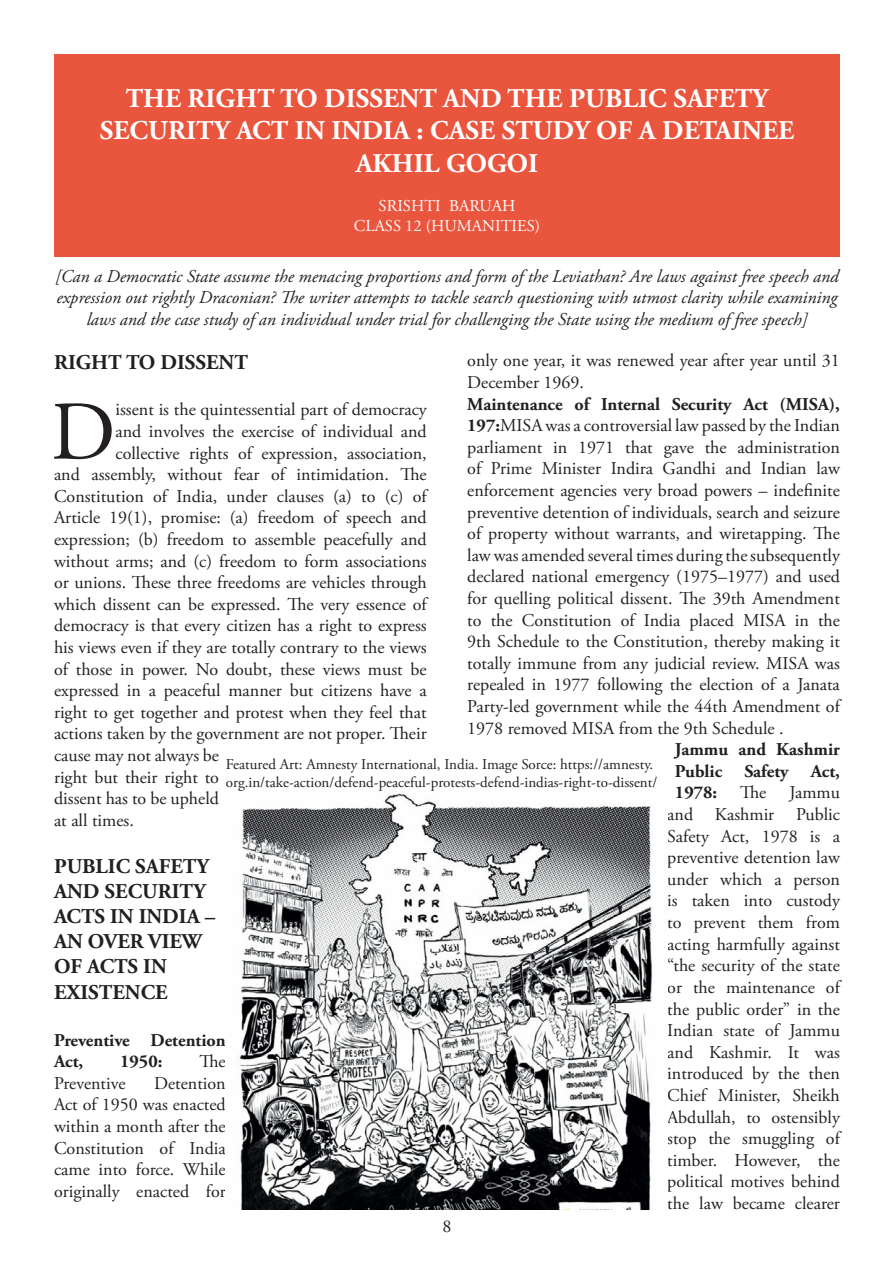
<style>
.page{position:relative;width:894px;height:1264px;background:#fff}
.page>*{position:absolute;margin:0;border:0;box-sizing:border-box;transform-origin:0 0}
.Drop_Caps{font:83.1px "Adobe Garamond Pro";color:#231f20}
.NAME{font:700 27px/32.4px "Adobe Garamond Pro";color:#fff;text-align:center}
.Sub_heading{font:700 21px/25.2px "Adobe Garamond Pro";color:#231f20}
.Body_copy{font:18px/21.6px "Adobe Garamond Pro";color:#231f20;text-align:justify}
.Drop_Caps-2{font:18px "Adobe Garamond Pro";color:#231f20}
.Abstract{font:italic 18px/21.6px "Adobe Garamond Pro";color:#231f20;text-align:center}
.Body_copy-2{font:700 18px/21.6px "Adobe Garamond Pro";color:#231f20}
.NAME-2{font:16.5px "Adobe Garamond Pro";color:#fff}
.t1{font:15px/18px "Adobe Garamond Pro";color:#231f20}
.s1{font-weight:700}
</style>
<div class="page">
<div style="left:54px;top:54px;width:785px;height:202px;background:#ea553e"></div>
<img style="left:239px;top:793px;width:413px;height:417px">
<p class="NAME" style="left:100px;top:82px;width:695px">THE RIGHT TO DISSENT AND THE PUBLIC SAFETY<br>SECURITY ACT IN INDIA : CASE STUDY OF A DETAINEE<br>AKHIL GOGOI</p>
<p class="NAME-2" style="left:378px;top:196px;width:138px">SRISHTI BARUAH</p>
<p class="NAME-2" style="left:354px;top:216px;width:188px">CLASS 12 (HUMANITIES)</p>
<p class="Abstract" style="left:55px;top:266px;width:784px">[Can a Democratic State assume the menacing proportions and form of the Leviathan? Are laws against free speech and expression out rightly Draconian? The writer attempts to tackle search questioning with utmost clarity while examining laws and the case study of an individual under trial for challenging the State using the medium of free speech]</p>
<p class="Body_copy" style="left:467px;top:350px;width:374px">only one year, it was renewed year after year until 31<br>December 1969.</p>
<p class="Body_copy" style="left:467px;top:394px;width:374px"><span class="s1">Maintenance of Internal Security Act (MISA), 197:</span>MISA was a controversial law passed by the Indian parliament in 1971 that gave the administration of Prime Minister Indira Gandhi and Indian law enforcement agencies very broad powers – indefinite preventive detention of individuals, search and seizure of property without warrants, and wiretapping. The law was amended several times during the subsequently declared national emergency (1975–1977) and used for quelling political dissent. The 39th Amendment to the Constitution of India placed MISA in the 9th Schedule to the Constitution, thereby making it totally immune from any judicial review. MISA was repealed in 1977 following the election of a Janata Party-led government while the 44th Amendment of 1978 removed MISA from the 9th Schedule .</p>
<p class="Body_copy-2" style="left:674px;top:739px;width:166px;text-align:justify">Jammu and Kashmir Public Safety Act, 1978:</p>
<p class="Sub_heading" style="left:54px;top:350px;width:195px">RIGHT TO DISSENT</p>
<p class="Drop_Caps" style="left:51px;top:382px;width:66px">D</p>
<p class="Drop_Caps-2" style="left:115px;top:399px;width:312px">issent is the quintessential part of democracy</p>
<p class="Drop_Caps-2" style="left:115px;top:420px;width:312px">and involves the exercise of individual and</p>
<p class="Drop_Caps-2" style="left:115px;top:442px;width:312px">collective rights of expression, association,</p>
<p class="Drop_Caps-2" style="left:54px;top:463px;width:374px">and assembly, without fear of intimidation. The</p>
<p class="Drop_Caps-2" style="left:54px;top:485px;width:374px">Constitution of India, under clauses (a) to (c) of</p>
<p class="Drop_Caps-2" style="left:54px;top:507px;width:374px">Article 19(1), promise: (a) freedom of speech and</p>
<p class="Drop_Caps-2" style="left:54px;top:528px;width:374px">expression; (b) freedom to assemble peacefully and</p>
<p class="Drop_Caps-2" style="left:54px;top:550px;width:374px">without arms; and (c) freedom to form associations</p>
<p class="Drop_Caps-2" style="left:54px;top:571px;width:374px">or unions. These three freedoms are vehicles through</p>
<p class="Drop_Caps-2" style="left:54px;top:593px;width:374px">which dissent can be expressed. The very essence of</p>
<p class="Drop_Caps-2" style="left:54px;top:615px;width:374px">democracy is that every citizen has a right to express</p>
<p class="Drop_Caps-2" style="left:54px;top:636px;width:374px">his views even if they are totally contrary to the views</p>
<p class="Drop_Caps-2" style="left:54px;top:658px;width:374px">of those in power. No doubt, these views must be</p>
<p class="Drop_Caps-2" style="left:54px;top:679px;width:374px">expressed in a peaceful manner but citizens have a</p>
<p class="Drop_Caps-2" style="left:54px;top:701px;width:374px">right to get together and protest when they feel that</p>
<p class="Drop_Caps-2" style="left:54px;top:723px;width:374px">actions taken by the government are not proper. Their</p>
<p class="Drop_Caps-2" style="left:54px;top:744px;width:166px">cause may not always be</p>
<p class="Drop_Caps-2" style="left:54px;top:766px;width:166px">right but their right to</p>
<p class="Drop_Caps-2" style="left:54px;top:787px;width:166px">dissent has to be upheld</p>
<p class="Drop_Caps-2" style="left:54px;top:809px;width:81px">at all times.</p>
<p class="Sub_heading" style="left:54px;top:854px;width:163px">PUBLIC SAFETY<br>AND SECURITY<br>ACTS IN INDIA –<br>AN OVER VIEW<br>OF ACTS IN<br>EXISTENCE</p>
<p class="Body_copy-2" style="left:54px;top:1029px;width:173px">Preventive Detention<br>Act,</p>
<p class="t1" style="left:226px;top:756px;width:433px">Featured Art: Amnesty International, India. Image Sorce: https://amnesty. org.in/take-action/defend-peaceful-protests-defend-indias-right-to-dissent/</p>
<p class="Body_copy" style="left:739px;top:782px;width:28px">The</p>
<p class="Body_copy" style="left:667px;top:782px;width:174px;text-indent:122px">Jammu and Kashmir Public Safety Act, 1978 is a preventive detention law under which a person is taken into custody to prevent them from acting harmfully against “the security of the state or the maintenance of the public order” in the Indian state of Jammu and Kashmir. It was introduced by the then Chief Minister, Sheikh Abdullah, to ostensibly stop the smuggling of timber. However, the political motives behind the law became clearer</p>
<p class="Body_copy-2" style="left:120px;top:1051px;width:44px">1950:</p>
<p class="Body_copy" style="left:199px;top:1051px;width:28px">The</p>
<p class="Body_copy" style="left:54px;top:1073px;width:73px">Preventive</p>
<p class="Body_copy" style="left:54px;top:1073px;width:173px;text-indent:100px">Detention Act of 1950 was enacted within a month after the Constitution of India came into force. While originally enacted for</p>
<p class="Body_copy" style="left:442px;top:1216px;width:10px">8</p>
</div>
